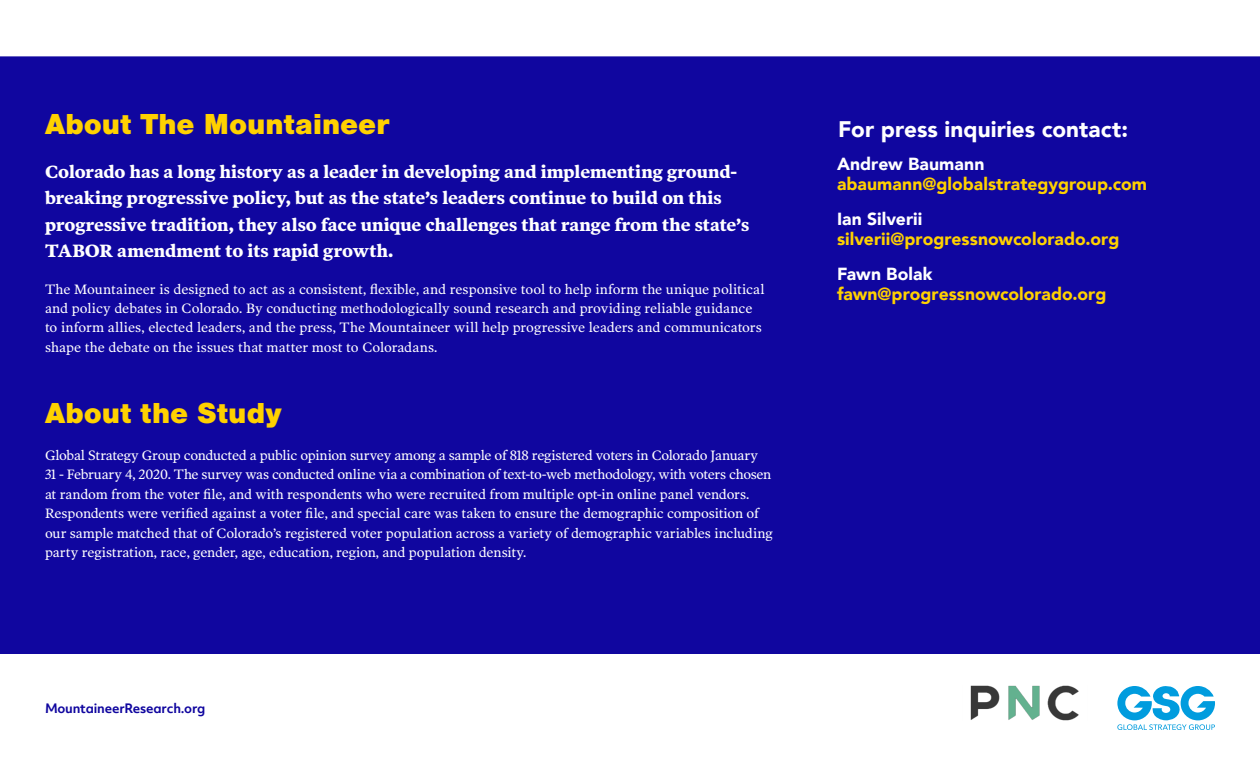
<style>
.page{position:relative;width:1260px;height:765px;background:#fff}
.page>*{position:absolute;margin:0;border:0;box-sizing:border-box;transform-origin:0 0}
.t1{font:900 30px "Nimbus San";color:#ffd100}
.t2{font:900 22.5px "Avenir";color:#fff}
.t3{font:700 17.5px/26.2px "Poynter Oldstyle Text";color:#fff}
.t4{font:900 17.5px "Avenir";letter-spacing:.005em;color:#ffd100}
.t5{font:900 17.5px "Avenir";letter-spacing:.005em;color:#fff}
.t6{font:13.75px/19.4px "Poynter Oldstyle Text";letter-spacing:-.01em;color:#fff}
.t7{font:700 12.5px "Objektiv Mk 2";letter-spacing:-.015em;color:#10069f}
</style>
<div class="page">
<div style="left:0;top:51px;width:1260px;height:603px;background:#10069f"></div>
<svg style="left:0;top:51px;width:1260px;height:6px;background:#e6e5f5"></svg>
<svg style="left:1117px;top:686px;width:98px;height:44px"></svg>
<img style="left:970px;top:685px;width:109px;height:35px">
<h1 class="t1" style="left:45px;top:107px;width:346px">About The Mountaineer</h1>
<p class="t3" style="left:45px;top:158px;width:706px">Colorado has a long history as a leader in developing and implementing ground&shy;breaking progressive policy, but as the state’s leaders continue to build on this progressive tradition, they also face unique challenges that range from the state’s TABOR amendment to its rapid growth.</p>
<p class="t6" style="left:45px;top:279px;width:721px">The Mountaineer is designed to act as a consistent, flexible, and responsive tool to help inform the unique political and policy debates in Colorado. By conducting methodologically sound research and providing reliable guidance to inform allies, elected leaders, and the press, The Mountaineer will help progressive leaders and communicators shape the debate on the issues that matter most to Coloradans.</p>
<h1 class="t1" style="left:45px;top:396px;width:238px">About the Study</h1>
<p class="t6" style="left:45px;top:445px;width:729px">Global Strategy Group conducted a public opinion survey among a sample of 818 registered voters in Colorado January<br>31 - February 4, 2020. The survey was conducted online via a combination of text-to-web methodology, with voters chosen at random from the voter file, and with respondents who were recruited from multiple opt-in online panel vendors.<br>Respondents were verified against a voter file, and special care was taken to ensure the demographic composition of our sample matched that of Colorado’s registered voter population across a variety of demographic variables including party registration, race, gender, age, education, region, and population density.</p>
<p class="t7" style="left:45px;top:699px;width:162px">MountaineerResearch.org</p>
<h2 class="t2" style="left:838px;top:110px;width:291px">For press inquiries contact:</h2>
<p class="t5" style="left:837px;top:149px;width:149px">Andrew Baumann</p>
<p class="t4" style="left:837px;top:169px;width:312px">abaumann@globalstrategygroup.com</p>
<p class="t5" style="left:837px;top:204px;width:87px">Ian Silverii</p>
<p class="t4" style="left:837px;top:224px;width:284px">silverii@progressnowcolorado.org</p>
<p class="t5" style="left:837px;top:259px;width:97px">Fawn Bolak</p>
<p class="t4" style="left:837px;top:279px;width:271px">fawn@progressnowcolorado.org</p>
</div>
